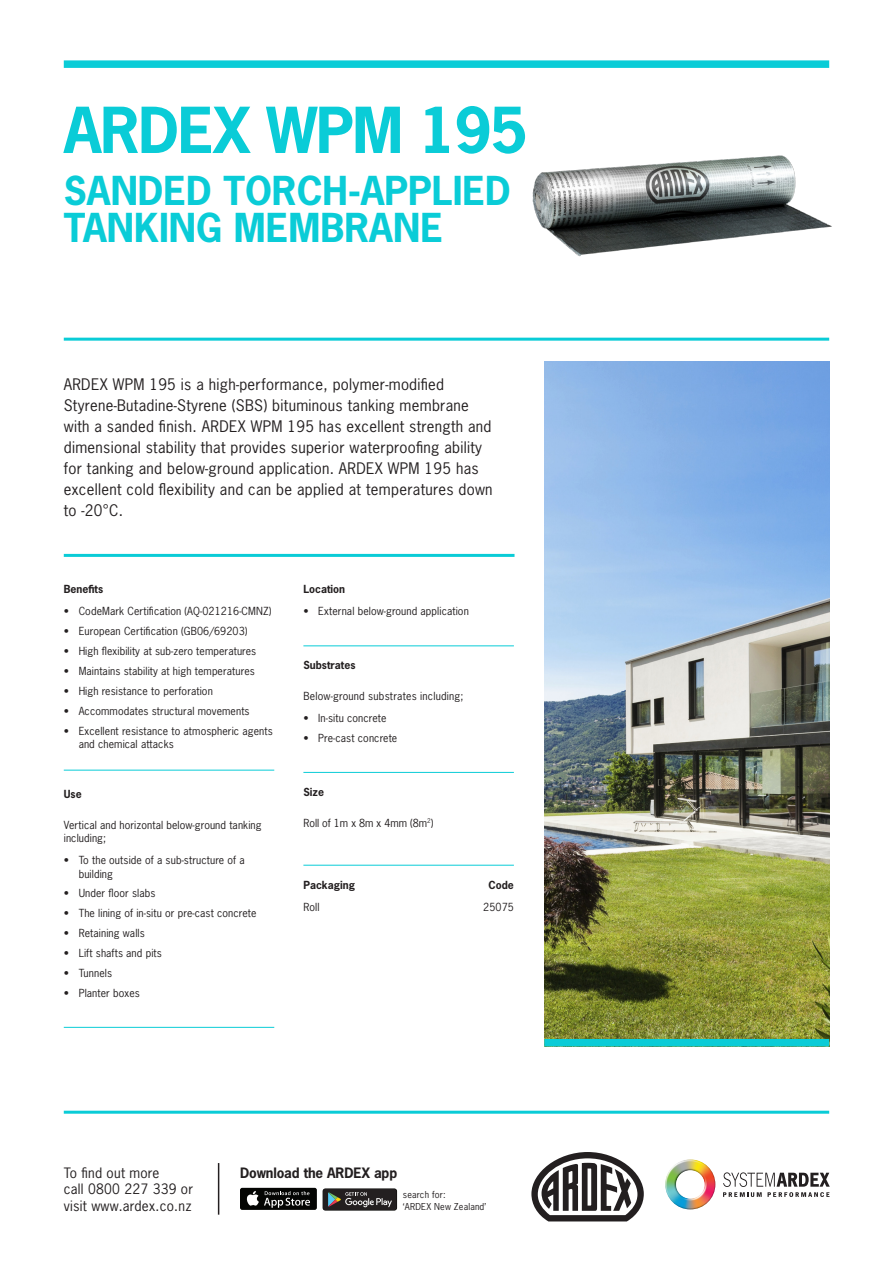
<style>
.page{position:relative;width:893px;height:1263px;background:#fff}
.page>*{position:absolute;margin:0;border:0;box-sizing:border-box;transform-origin:0 0}
.t1{font:700 59.55px "News Gothic Std";letter-spacing:-.02em;color:#0accd7}
.t2{font:700 37.5px/37.5px "News Gothic Std";color:#0accd7}
.Body{font:15px/21px "News Gothic Std";letter-spacing:.02em;color:#231f20}
.t3{font:13.5px/16.5px "News Gothic Std";letter-spacing:.02em;color:#231f20}
.t4{font:700 13.5px "News Gothic Std";letter-spacing:-.01em;color:#231f20}
.Subheading_2{font:10.5px/13.5px "News Gothic Std";letter-spacing:.01em;color:#231f20}
.Subheading_2-2{font:700 10.5px "News Gothic Std";color:#231f20}
.Product_code{font:10.5px "News Gothic Std";letter-spacing:.01em;color:#231f20}
.t5{font:9px/12px "News Gothic Std";letter-spacing:.02em;color:#231f20}
</style>
<div class="page">
<img style="left:665px;top:1159px;width:50px;height:50px">
<svg style="left:723px;top:1172px;width:107px;height:25px"></svg>
<hr style="left:64px;top:1111px;width:765px;height:3px;background:#0accd7">
<svg style="left:531px;top:1152px;width:113px;height:69px"></svg>
<div style="left:240px;top:1188px;width:77px;height:22px;background:#040503;border-radius:2px"></div>
<svg style="left:246px;top:1191px;width:64px;height:17px"></svg>
<div style="left:323px;top:1188px;width:74px;height:22px;background:#777776;border-radius:3px"></div>
<div style="left:323px;top:1189px;width:74px;height:21px;background:#231f20;border-radius:2px"></div>
<svg style="left:328px;top:1192px;width:64px;height:15px"></svg>
<hr style="left:218px;top:1163px;width:1px;height:52px;background:#231f20">
<img style="left:544px;top:361px;width:285px;height:678px">
<hr style="left:64px;top:338px;width:765px;height:3px;background:#0accd7">
<hr style="left:64px;top:554px;width:450px;height:3px;background:#0accd7">
<div style="left:64px;top:60px;width:765px;height:8px;background:#0accd7"></div>
<div style="left:544px;top:1039px;width:285px;height:7px;background:#0accd7"></div>
<img style="left:532px;top:155px;width:300px;height:102px">
<hr style="left:64px;top:770px;width:210px;height:1px;background:#0accd7">
<hr style="left:64px;top:1027px;width:210px;height:1px;background:#0accd7">
<hr style="left:303px;top:645px;width:211px;height:1px;background:#0accd7">
<hr style="left:303px;top:772px;width:211px;height:1px;background:#0accd7">
<hr style="left:303px;top:865px;width:211px;height:1px;background:#0accd7">
<p class="t1" style="left:64px;top:91px;width:465px">ARDEX WPM 195</p>
<p class="t2" style="left:64px;top:171px;width:448px">SANDED TORCH-APPLIED<br>TANKING MEMBRANE</p>
<p class="Body" style="left:64px;top:374px;width:430px">ARDEX WPM 195 is a high-performance, polymer-modified Styrene-Butadine-Styrene (SBS) bituminous tanking membrane with a sanded finish. ARDEX WPM 195 has excellent strength and dimensional stability that provides superior waterproofing ability for tanking and below-ground application. ARDEX WPM 195 has excellent cold flexibility and can be applied at temperatures down to -20°C.</p>
<p class="Subheading_2-2" style="left:64px;top:582px;width:41px">Benefits</p>
<p class="Subheading_2" style="left:64px;top:604px;width:209px">• CodeMark Certification (AQ-021216-CMNZ)</p>
<p class="Subheading_2" style="left:64px;top:624px;width:185px">• European Certification (GB06/69203)</p>
<p class="Subheading_2" style="left:64px;top:644px;width:194px">• High flexibility at sub-zero temperatures</p>
<p class="Subheading_2" style="left:64px;top:664px;width:193px">• Maintains stability at high temperatures</p>
<p class="Subheading_2" style="left:64px;top:684px;width:151px">• High resistance to perforation</p>
<p class="Subheading_2" style="left:64px;top:704px;width:187px">• Accommodates structural movements</p>
<p class="Subheading_2" style="left:79px;top:724px;width:196px;text-indent:-15px">• Excellent resistance to atmospheric agents and chemical attacks</p>
<p class="Subheading_2-2" style="left:64px;top:787px;width:19px">Use</p>
<p class="Subheading_2" style="left:64px;top:818px;width:199px">Vertical and horizontal below-ground tanking including;</p>
<p class="Subheading_2" style="left:79px;top:853px;width:168px;text-indent:-15px">• To the outside of a sub-structure of a building</p>
<p class="Subheading_2" style="left:64px;top:887px;width:93px">• Under floor slabs</p>
<p class="Subheading_2" style="left:64px;top:906px;width:194px">• The lining of in-situ or pre-cast concrete</p>
<p class="Subheading_2" style="left:64px;top:926px;width:83px">• Retaining walls</p>
<p class="Subheading_2" style="left:64px;top:946px;width:100px">• Lift shafts and pits</p>
<p class="Subheading_2" style="left:64px;top:966px;width:50px">• Tunnels</p>
<p class="Subheading_2" style="left:64px;top:986px;width:78px">• Planter boxes</p>
<p class="Subheading_2-2" style="left:303px;top:582px;width:43px">Location</p>
<p class="Subheading_2" style="left:303px;top:604px;width:167px">• External below-ground application</p>
<p class="Subheading_2-2" style="left:303px;top:658px;width:54px">Substrates</p>
<p class="Subheading_2" style="left:303px;top:689px;width:162px">Below-ground substrates including;</p>
<p class="Subheading_2" style="left:303px;top:711px;width:85px">• In-situ concrete</p>
<p class="Subheading_2" style="left:303px;top:731px;width:95px">• Pre-cast concrete</p>
<p class="Subheading_2-2" style="left:303px;top:785px;width:22px">Size</p>
<p class="Subheading_2" style="left:303px;top:816px;width:132px">Roll of 1m x 8m x 4mm (8m<sup>2</sup>)</p>
<p class="Subheading_2-2" style="left:303px;top:878px;width:53px">Packaging</p>
<p class="Subheading_2-2" style="left:489px;top:878px;width:27px">Code</p>
<p class="Product_code" style="left:303px;top:900px;width:18px">Roll</p>
<p class="Product_code" style="left:483px;top:900px;width:32px">25075</p>
<p class="t3" style="left:64px;top:1164px;width:131px">To find out more<br>call 0800 227 339 or visit www.ardex.co.nz</p>
<p class="t4" style="left:240px;top:1164px;width:159px">Download the ARDEX app</p>
<p class="t5" style="left:403px;top:1188px;width:85px">search for:<br>‘ARDEX New Zealand’</p>
</div>
